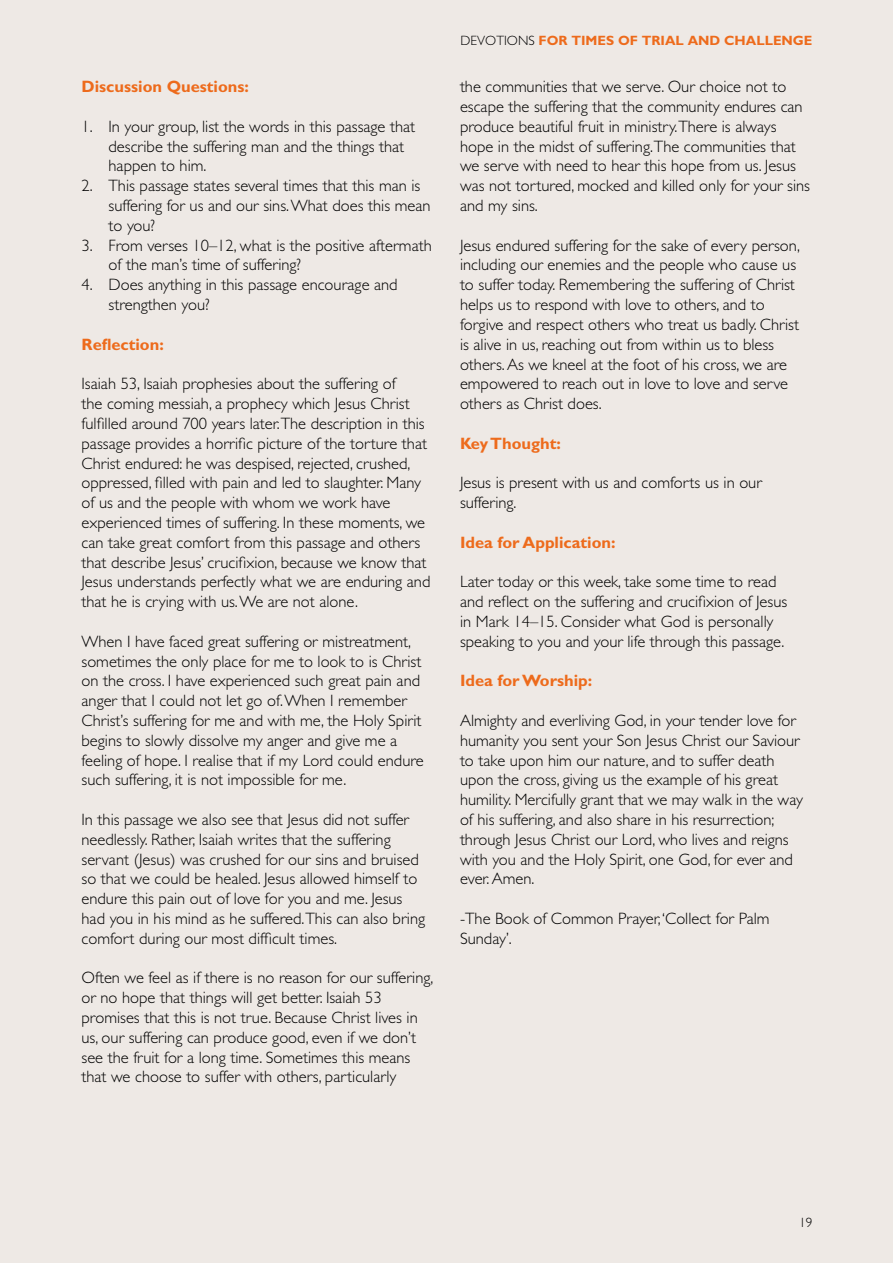
<style>
.page{position:relative;width:893px;height:1263px;background:#eee9e5}
.page>*{position:absolute;margin:0;border:0;box-sizing:border-box;transform-origin:0 0}
.t1{font:300 16.5px/19.8px "Gill Sans Std";color:#000}
.t2{font:700 16.5px "Gill Sans Std";color:#ed6b1c}
.t3{font:700 13.5px "Gill Sans Std";color:#ed6b1c}
.t4{font:300 13.5px "Gill Sans Std";color:#000}
.s1{font-weight:300;color:#000}
</style>
<div class="page">
<p class="t2" style="left:82px;top:77px;width:169px">Discussion Questions:</p>
<p class="t1" style="left:109px;top:117px;width:308px;text-indent:-27px">1. In your group, list the words in this passage that describe the suffering man and the things that happen to him.</p>
<p class="t1" style="left:109px;top:176px;width:323px;text-indent:-27px">2. This passage states several times that this man is suffering for us and our sins. What does this mean to you?</p>
<p class="t1" style="left:109px;top:235px;width:325px;text-indent:-27px">3. From verses 10–12, what is the positive aftermath of the man’s time of suffering?</p>
<p class="t1" style="left:109px;top:275px;width:291px;text-indent:-27px">4. Does anything in this passage encourage and strengthen you?</p>
<p class="t2" style="left:82px;top:334px;width:84px">Reflection:</p>
<p class="t1" style="left:82px;top:374px;width:350px">Isaiah 53, Isaiah prophesies about the suffering of<br>the coming messiah, a prophecy which Jesus Christ fulfilled around 700 years later. The description in this passage provides a horrific picture of the torture that Christ endured: he was despised, rejected, crushed, oppressed, filled with pain and led to slaughter. Many of us and the people with whom we work have experienced times of suffering. In these moments, we can take great comfort from this passage and others that describe Jesus’ crucifixion, because we know that Jesus understands perfectly what we are enduring and that he is crying with us. We are not alone.</p>
<p class="t1" style="left:82px;top:631px;width:344px">When I have faced great suffering or mistreatment, sometimes the only place for me to look to is Christ on the cross. I have experienced such great pain and anger that I could not let go of. When I remember Christ’s suffering for me and with me, the Holy Spirit begins to slowly dissolve my anger and give me a feeling of hope. I realise that if my Lord could endure such suffering, it is not impossible for me.</p>
<p class="t1" style="left:82px;top:810px;width:345px">In this passage we also see that Jesus did not suffer needlessly. Rather, Isaiah writes that the suffering servant (Jesus) was crushed for our sins and bruised so that we could be healed. Jesus allowed himself to endure this pain out of love for you and me. Jesus had you in his mind as he suffered. This can also bring comfort during our most difficult times.</p>
<p class="t1" style="left:82px;top:968px;width:353px">Often we feel as if there is no reason for our suffering, or no hope that things will get better. Isaiah 53 promises that this is not true. Because Christ lives in us, our suffering can produce good, even if we don’t see the fruit for a long time. Sometimes this means that we choose to suffer with others, particularly</p>
<p class="t3" style="left:461px;top:33px;width:353px"><span class="s1">DEVOTIONS</span> FOR TIMES OF TRIAL AND CHALLENGE</p>
<p class="t1" style="left:460px;top:77px;width:352px">the communities that we serve. Our choice not to escape the suffering that the community endures can produce beautiful fruit in ministry. There is always hope in the midst of suffering. The communities that we serve with need to hear this hope from us. Jesus was not tortured, mocked and killed only for your sins and my sins.</p>
<p class="t1" style="left:460px;top:235px;width:341px">Jesus endured suffering for the sake of every person, including our enemies and the people who cause us to suffer today. Remembering the suffering of Christ helps us to respond with love to others, and to forgive and respect others who treat us badly. Christ is alive in us, reaching out from within us to bless others. As we kneel at the foot of his cross, we are empowered to reach out in love to love and serve others as Christ does.</p>
<p class="t2" style="left:460px;top:433px;width:102px">Key Thought:</p>
<p class="t1" style="left:460px;top:473px;width:303px">Jesus is present with us and comforts us in our suffering.</p>
<p class="t2" style="left:460px;top:532px;width:157px">Idea for Application:</p>
<p class="t1" style="left:460px;top:572px;width:329px">Later today or this week, take some time to read and reflect on the suffering and crucifixion of Jesus in Mark 14–15. Consider what God is personally speaking to you and your life through this passage.</p>
<p class="t2" style="left:460px;top:671px;width:134px">Idea for Worship:</p>
<p class="t1" style="left:460px;top:711px;width:344px">Almighty and everliving God, in your tender love for humanity you sent your Son Jesus Christ our Saviour to take upon him our nature, and to suffer death upon the cross, giving us the example of his great humility. Mercifully grant that we may walk in the way of his suffering, and also share in his resurrection; through Jesus Christ our Lord, who lives and reigns with you and the Holy Spirit, one God, for ever and ever. Amen.</p>
<p class="t1" style="left:460px;top:909px;width:311px">-The Book of Common Prayer, ‘Collect for Palm<br>Sunday’.</p>
<p class="t4" style="left:799px;top:1215px;width:15px">19</p>
</div>
